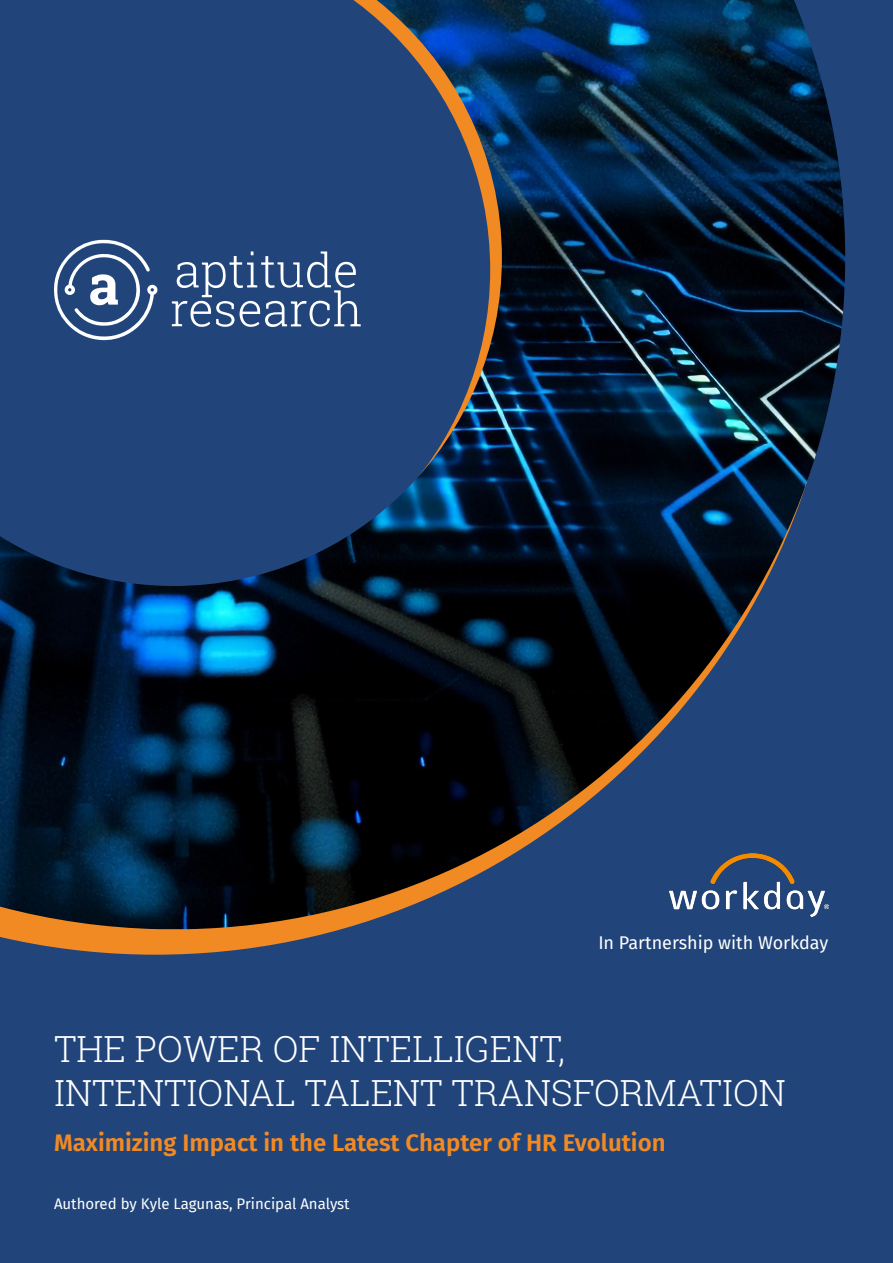
<style>
.page{position:relative;width:893px;height:1263px;background:#21457a}
.page>*{position:absolute;margin:0;border:0;box-sizing:border-box;transform-origin:0 0}
.t1{font:300 36px/43.2px "Roboto Slab";color:#fff}
.t2{font:600 24px "Fira Sans";color:#f28a24}
.t3{font:18px "Fira Sans";color:#fff}
.t4{font:15px "Fira Sans";color:#fff}
</style>
<div class="page">
<svg style="left:0;top:929px;width:342px;height:26px;fill:#f28a24"></svg>
<img style="left:0;top:0;width:845px;height:929px">
<img style="left:670px;top:853px;width:158px;height:64px">
<p class="t3" style="left:598px;top:929px;width:232px">In Partnership with Workday</p>
<p class="t1" style="left:54px;top:1027px;width:733px">THE POWER OF INTELLIGENT,<br>INTENTIONAL TALENT TRANSFORMATION</p>
<p class="t2" style="left:54px;top:1123px;width:613px">Maximizing Impact in the Latest Chapter of HR Evolution</p>
<p class="t4" style="left:54px;top:1192px;width:297px">Authored by Kyle Lagunas, Principal Analyst</p>
</div>
